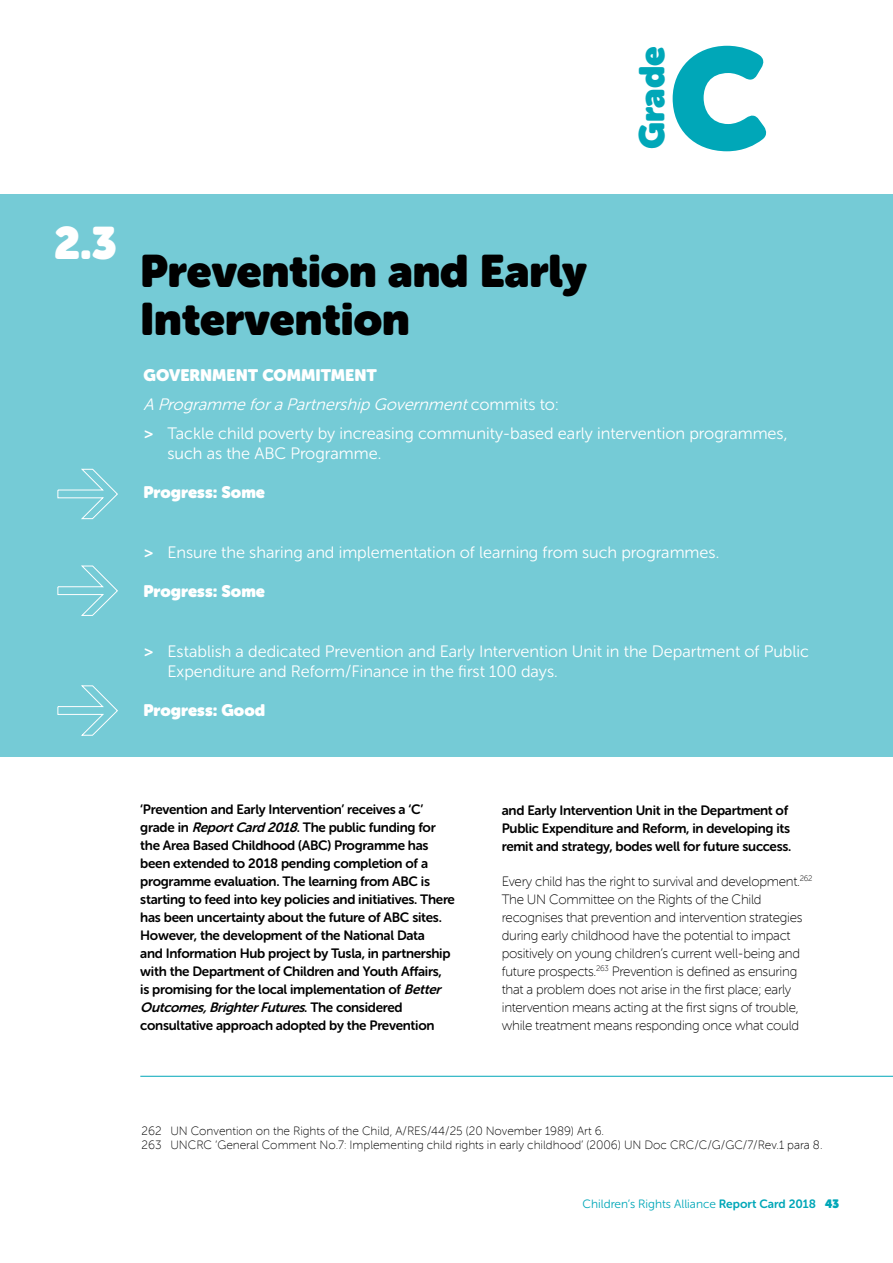
<style>
.page{position:relative;width:893px;height:1263px;background:#fff}
.page>*{position:absolute;margin:0;border:0;box-sizing:border-box;transform-origin:0 0}
.t1{font:142.05px "Museo Sans Rounded";color:#00a7b8}
.t2{font:45px/48px "Museo Sans Rounded";color:#000}
.t3{font:45px "Museo Sans Rounded";color:#fff}
.t4{font:35.4px "Museo Sans Rounded";letter-spacing:-.005em;color:#00a7b8}
.t5{font:16.5px/28.8px "Museo Sans Rounded 300";color:#fff}
.t6{font:16.5px "Museo Sans Rounded";color:#fff}
.t7{font:13.5px/18px "Museo Sans Rounded 700";letter-spacing:-.02em;color:#000}
.t8{font:13.5px/18px "Museo Sans Rounded 100";letter-spacing:-.02em;color:#000}
.t9{font:12px/14.2px "Museo Sans Rounded 100";color:#000}
.t10{font:12px "Museo Sans Rounded 300";color:#00a7b8}
.s1{font-style:italic}
.s2{font-family:"Museo Sans Rounded 700"}
.s3{font-family:"Museo Sans Rounded"}
</style>
<div class="page">
<div style="left:0;top:194px;width:893px;height:563px;background:#75cbd6"></div>
<svg style="left:57px;top:468px;width:61px;height:52px"></svg>
<svg style="left:57px;top:565px;width:61px;height:51px"></svg>
<svg style="left:57px;top:685px;width:61px;height:51px"></svg>
<hr style="left:140px;top:1076px;width:753px;height:1px;background:#00a7b8">
<h3 class="t4" style="left:631px;top:149px;width:104px;rotate:-90deg">Grade</h3>
<h1 class="t1" style="left:669px;top:17px;width:100px">C</h1>
<h2 class="t3" style="left:54px;top:217px;width:64px">2.3</h2>
<h2 class="t2" style="left:140px;top:247px;width:448px">Prevention and Early<br>Intervention</h2>
<p class="t6" style="left:144px;top:366px;width:235px">GOVERNMENT COMMITMENT</p>
<p class="t5" style="left:144px;top:390px;width:645px"><span class="s1">A ProgrammeforaPartnership Government</span>c o m m i t s t o :<br><span class="s2">&gt;</span> Tackle child poverty by increasing community-based early intervention programmes,</p>
<p class="t5" style="left:168px;top:439px;width:215px">such as the ABC Programme.</p>
<p class="t6" style="left:144px;top:483px;width:123px">Progress: Some</p>
<p class="t5" style="left:144px;top:538px;width:577px"><span class="s2">&gt;</span> Ensure the sharing and implementation of learning from such programmes.</p>
<p class="t6" style="left:144px;top:582px;width:123px">Progress: Some</p>
<p class="t5" style="left:168px;top:641px;width:643px;line-height:19.8px;text-indent:-24px"><span class="s2">&gt;</span> Establish a dedicated Prevention and Early Intervention Unit in the Department of Public<br>Expenditure and Reform/Finance in the first 100 days.</p>
<p class="t6" style="left:144px;top:701px;width:123px">Progress: Good</p>
<p class="t7" style="left:140px;top:800px;width:316px">‘Prevention and Early Intervention’ receives a ‘C’ grade in <span class="s1">ReportCard2018</span>. The public funding for the Area Based Childhood (ABC) Programme has been extended to 2018 pending completion of a programme evaluation. The learning from ABC is starting to feed into key policies and initiatives. There has been uncertainty about the future of ABC sites.<br>However, the development of the National Data<br>and Information Hub project by Tusla, in partnership with the Department of Children and Youth Affairs,<br>is promising for the local implementation of <span class="s1">Better Outcomes,BrighterFutures</span>. T h e c o n s i d e r e d consultative approach adopted by the Prevention</p>
<p class="t7" style="left:502px;top:801px;width:291px">and Early Intervention Unit in the Department of<br>Public Expenditure and Reform, in developing its remit and strategy, bodes well for future success.</p>
<p class="t8" style="left:502px;top:872px;width:312px">Every child has the right to survival and development.<sup>262<br></sup>The UN Committee on the Rights of the Child recognises that prevention and intervention strategies during early childhood have the potential to impact positively on young children’s current well-being and future prospects.<sup>263</sup> Prevention is defined as ensuring that a problem does not arise in the first place; early intervention means acting at the first signs of trouble, while treatment means responding once what could</p>
<p class="t9" style="left:142px;top:1123px;width:682px">262 UN Convention on the Rights of the Child, A/RES/44/25 (20 November 1989) Art 6.<br>263 UNCRC ‘General Comment No.7: Implementing child rights in early childhood’ (2006) UN Doc CRC/C/G/GC/7/Rev.1 para 8.</p>
<p class="t10" style="left:583px;top:1197px;width:258px">Children’s Rights Alliance <span class="s2">Report Card 2018</span> <span class="s3">43</span></p>
</div>
